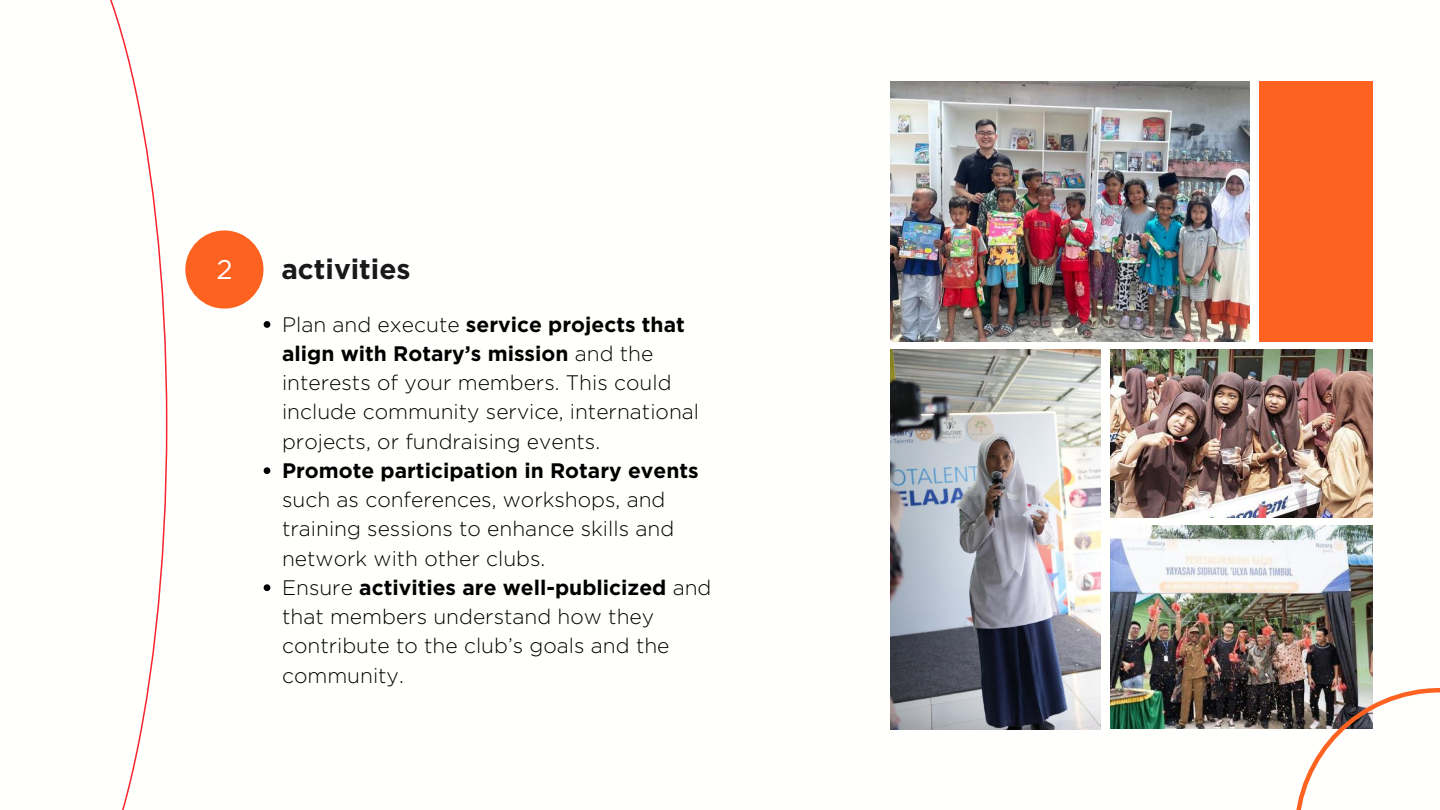
<style>
.page{position:relative;width:1440px;height:810px;background:#fff}
.page>*{position:absolute;margin:0;border:0;box-sizing:border-box;transform-origin:0 0}
.t1{font:700 28px "Gotham";color:#191919}
.t2{font:27px "Gotham";color:#fffefe}
.t3{font:300 21px/29.2px "Gotham";color:#000}
.t4{font:700 21px "Gotham";color:#000}
.s1{font-weight:700}
</style>
<div class="page">
<img style="left:891px;top:81px;width:358px;height:261px">
<svg style="left:110px;top:0;width:57px;height:810px"></svg>
<img style="left:891px;top:350px;width:209px;height:379px">
<div style="left:1259px;top:81px;width:114px;height:261px;background:#fd6220"></div>
<img style="left:1111px;top:350px;width:261px;height:168px">
<img style="left:1111px;top:526px;width:261px;height:203px">
<svg style="left:1294px;top:688px;width:146px;height:122px"></svg>
<svg style="left:264px;top:321px;width:6px;height:7px"></svg>
<svg style="left:264px;top:467px;width:6px;height:7px"></svg>
<svg style="left:264px;top:584px;width:6px;height:7px"></svg>
<div style="left:185px;top:230px;width:79px;height:79px;background:#fd6220;border-radius:50%"></div>
<p class="t2" style="left:216px;top:253px;width:18px">2</p>
<h1 class="t1" style="left:281px;top:252px;width:131px">activities</h1>
<p class="t3" style="left:282px;top:309px;width:419px">Plan and execute <span class="s1">service projects that align with Rotary’s mission</span> and the interests of your members. This could include community service, international projects, or fundraising events.</p>
<p class="t4" style="left:282px;top:458px;width:418px">Promote participation in Rotary events</p>
<p class="t3" style="left:282px;top:485px;width:431px">such as conferences, workshops, and training sessions to enhance skills and network with other clubs.<br>Ensure <span class="s1">activities are well-publicized</span> and that members understand how they contribute to the club’s goals and the community.</p>
</div>
